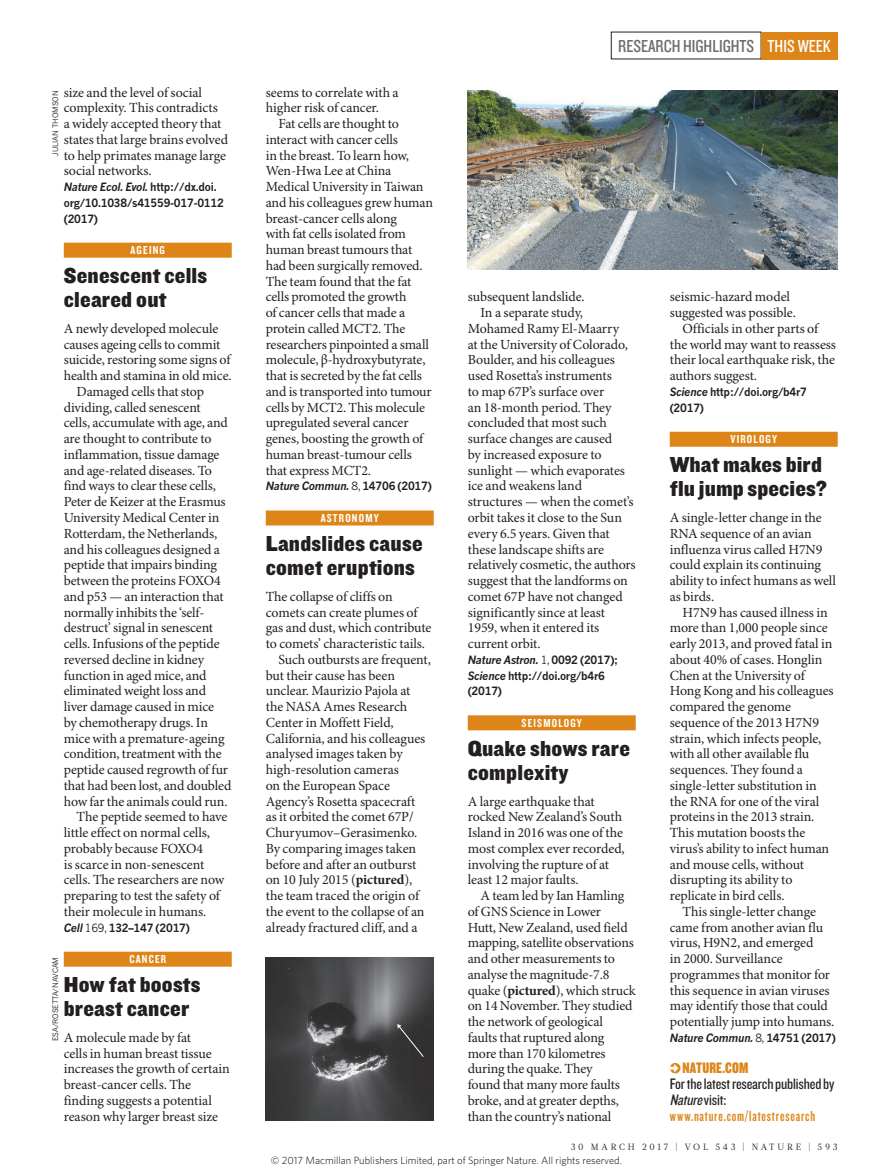
<style>
.page{position:relative;width:893px;height:1174px;background:#fff}
.page>*{position:absolute;margin:0;border:0;box-sizing:border-box;transform-origin:0 0}
.RES_HIGH_HEAD_15{font:22.5px/23.7px "Knockout 71 Full Middlewt";letter-spacing:.01em;color:#231f20}
.t1{font:18px "Knockout 29 Junior Ltweight";color:#6c6d70}
.WEB_BOX_TEXT{font:15.75px/15.8px "Knockout 29 Junior Ltweight";letter-spacing:-.01em;color:#231f20}
.WEB_BOX_NATURE{font:15.75px "Knockout 69 Full Liteweight";letter-spacing:.01em;color:#dd8519}
.WEB_BOX_URL{font:15px "Knockout 48 Featherweight";letter-spacing:.055em;color:#dd8519}
.BODY_TEXT_R_L_INDENT{font:13.95px/15.8px "Minion Pro";letter-spacing:-.01em;color:#231f20}
.BODY_TEXT_R_L_1ST_PA{font:13.95px/15.8px "Minion Pro";letter-spacing:-.01em;color:#231f20}
.BRIEFS_SUBJECT_STRAP{font:12px "Knockout 49 Liteweight";letter-spacing:.1em;color:#fff}
.BRIEFS_PAPER{font:700 11.25px/15.8px "News Gothic MTOT";letter-spacing:-.02em;color:#231f20;scale:.95 1}
.BRIEFS_PAPER-2{font:italic 700 11.25px "News Gothic MTOT";letter-spacing:-.02em;color:#231f20;scale:.95 1}
.t2{font:300 10.5px "Whitney";color:#000}
.t3{font:9px "Glosa Math";letter-spacing:.3em;color:#231f20}
.PIC_CREDIT{font:7.5px "News Gothic MTOT";color:#231f20}
.s1{font-style:italic}
.s2{font-weight:400}
.s3{font-weight:400;font-style:normal}
.s4{font-style:normal}
.s5{font-weight:700}
.s6{color:#fff}
</style>
<div class="page">
<svg style="left:670px;top:1063px;width:10px;height:10px"></svg>
<svg style="left:670px;top:1063px;width:8px;height:9px"></svg>
<img style="left:266px;top:957px;width:168px;height:163px">
<svg style="left:397px;top:1024px;width:27px;height:33px"></svg>
<img style="left:468px;top:90px;width:370px;height:180px">
<div style="left:64px;top:243px;width:168px;height:15px;background:#dd8519"></div>
<div style="left:468px;top:715px;width:168px;height:15px;background:#dd8519"></div>
<div style="left:670px;top:432px;width:168px;height:15px;background:#dd8519"></div>
<div style="left:64px;top:951px;width:168px;height:15px;background:#dd8519"></div>
<div style="left:266px;top:510px;width:168px;height:15px;background:#dd8519"></div>
<div style="left:761px;top:32px;width:77px;height:27px;background:#dd8519"></div>
<p class="BODY_TEXT_R_L_INDENT" style="left:64px;top:85px;width:166px">size and the level of social complexity. This contradicts<br>a widely accepted theory that states that large brains evolved to help primates manage large social networks.</p>
<p class="BRIEFS_PAPER" style="left:64px;top:179px;width:170px"><span class="s1">Nature Ecol. Evol.</span> http://dx.doi. org/10.1038/s41559-017-0112 (2017)</p>
<p class="PIC_CREDIT" style="left:51px;top:156px;width:67px;rotate:-90deg">JULIAN THOMSON</p>
<p class="BRIEFS_SUBJECT_STRAP" style="left:131px;top:242px;width:36px">AGEING</p>
<p class="RES_HIGH_HEAD_15" style="left:64px;top:263px;width:145px">Senescent cells cleared out</p>
<p class="BODY_TEXT_R_L_1ST_PA" style="left:64px;top:321px;width:169px">A newly developed molecule causes ageing cells to commit suicide, restoring some signs of health and stamina in old mice.</p>
<p class="BODY_TEXT_R_L_INDENT" style="left:64px;top:384px;width:169px;text-indent:13px">Damaged cells that stop dividing, called senescent<br>cells, accumulate with age, and are thought to contribute to inflammation, tissue damage and age-related diseases. To find ways to clear these cells,<br>Peter de Keizer at the Erasmus<br>University Medical Center in<br>Rotterdam, the Netherlands, and his colleagues designed a peptide that impairs binding between the proteins FOXO4 and p53 — an interaction that normally inhibits the ‘self&shy;destruct’ signal in senescent cells. Infusions of the peptide reversed decline in kidney function in aged mice, and eliminated weight loss and liver damage caused in mice<br>by chemotherapy drugs. In mice with a premature-ageing condition, treatment with the peptide caused regrowth of fur that had been lost, and doubled how far the animals could run.</p>
<p class="BODY_TEXT_R_L_INDENT" style="left:64px;top:809px;width:165px;text-indent:13px">The peptide seemed to have little effect on normal cells, probably because FOXO4<br>is scarce in non-senescent cells. The researchers are now preparing to test the safety of their molecule in humans.</p>
<p class="BRIEFS_PAPER" style="left:64px;top:919px;width:134px"><span class="s1">Cell</span> <span class="s2">169,</span> 132–147 (2017)</p>
<p class="BRIEFS_SUBJECT_STRAP" style="left:129px;top:951px;width:38px">CANCER</p>
<p class="RES_HIGH_HEAD_15" style="left:64px;top:972px;width:138px">How fat boosts breast cancer</p>
<p class="BODY_TEXT_R_L_1ST_PA" style="left:64px;top:1030px;width:168px">A molecule made by fat<br>cells in human breast tissue increases the growth of certain breast-cancer cells. The finding suggests a potential reason why larger breast size</p>
<p class="PIC_CREDIT" style="left:51px;top:1041px;width:85px;rotate:-90deg">ESA/ROSETTA/NAVCAM</p>
<p class="BODY_TEXT_R_L_1ST_PA" style="left:266px;top:85px;width:134px">seems to correlate with a higher risk of cancer.</p>
<p class="BODY_TEXT_R_L_INDENT" style="left:266px;top:116px;width:169px;text-indent:13px">Fat cells are thought to interact with cancer cells<br>in the breast. To learn how,<br>Wen-Hwa Lee at China<br>Medical University in Taiwan and his colleagues grew human breast-cancer cells along<br>with fat cells isolated from human breast tumours that had been surgically removed.<br>The team found that the fat cells promoted the growth<br>of cancer cells that made a protein called MCT2. The researchers pinpointed a small molecule, β-hydroxybutyrate, that is secreted by the fat cells and is transported into tumour cells by MCT2. This molecule upregulated several cancer genes, boosting the growth of human breast-tumour cells that express MCT2.</p>
<p class="BRIEFS_PAPER-2" style="left:266px;top:479px;width:176px">Nature Commun. <span class="s3">8,</span> <span class="s4">14706 (2017)</span></p>
<p class="BRIEFS_SUBJECT_STRAP" style="left:321px;top:510px;width:60px">ASTRONOMY</p>
<p class="RES_HIGH_HEAD_15" style="left:266px;top:531px;width:158px">Landslides cause comet eruptions</p>
<p class="BODY_TEXT_R_L_1ST_PA" style="left:266px;top:589px;width:167px">The collapse of cliffs on comets can create plumes of gas and dust, which contribute to comets’ characteristic tails.</p>
<p class="BODY_TEXT_R_L_INDENT" style="left:266px;top:652px;width:167px;text-indent:13px">Such outbursts are frequent, but their cause has been unclear. Maurizio Pajola at the NASA Ames Research<br>Center in Moffett Field,<br>California, and his colleagues analysed images taken by high-resolution cameras<br>on the European Space<br>Agency’s Rosetta spacecraft<br>as it orbited the comet 67P/<br>Churyumov–Gerasimenko.<br>By comparing images taken before and after an outburst on 10 July 2015 (<span class="s5">pictured</span>), the team traced the origin of the event to the collapse of an already fractured cliff, and a</p>
<p class="t1" style="left:618px;top:34px;width:214px">RESEARCH HIGHLIGHTS <span class="s6">THIS WEEK</span></p>
<p class="BODY_TEXT_R_L_INDENT" style="left:468px;top:290px;width:118px">subsequent landslide.</p>
<p class="BODY_TEXT_R_L_INDENT" style="left:468px;top:305px;width:169px;text-indent:13px">In a separate study,<br>Mohamed Ramy El-Maarry<br>at the University of Colorado,<br>Boulder, and his colleagues used Rosetta’s instruments<br>to map 67P’s surface over<br>an 18-month period. They concluded that most such surface changes are caused<br>by increased exposure to sunlight — which evaporates ice and weakens land structures — when the comet’s orbit takes it close to the Sun every 6.5 years. Given that these landscape shifts are relatively cosmetic, the authors suggest that the landforms on comet 67P have not changed significantly since at least<br>1959, when it entered its current orbit.</p>
<p class="BRIEFS_PAPER" style="left:468px;top:651px;width:160px"><span class="s1">Nature Astron.</span> <span class="s2">1,</span> 0092 (2017);<br><span class="s1">Science</span> http://doi.org/b4r6 (2017)</p>
<p class="BRIEFS_SUBJECT_STRAP" style="left:521px;top:715px;width:62px">SEISMOLOGY</p>
<p class="RES_HIGH_HEAD_15" style="left:468px;top:735px;width:164px">Quake shows rare complexity</p>
<p class="BODY_TEXT_R_L_1ST_PA" style="left:468px;top:794px;width:158px">A large earthquake that rocked New Zealand’s South<br>Island in 2016 was one of the most complex ever recorded, involving the rupture of at least 12 major faults.</p>
<p class="BODY_TEXT_R_L_INDENT" style="left:468px;top:888px;width:169px;text-indent:13px">A team led by Ian Hamling of GNS Science in Lower<br>Hutt, New Zealand, used field mapping, satellite observations and other measurements to analyse the magnitude-7.8 quake (<span class="s5">pictured</span>), which struck on 14 November. They studied the network of geological faults that ruptured along more than 170 kilometres during the quake. They<br>found that many more faults broke, and at greater depths, than the country’s national</p>
<p class="BODY_TEXT_R_L_INDENT" style="left:670px;top:290px;width:128px">seismic-hazard model suggested was possible.</p>
<p class="BODY_TEXT_R_L_INDENT" style="left:670px;top:321px;width:168px;text-indent:13px">Officials in other parts of the world may want to reassess their local earthquake risk, the authors suggest.</p>
<p class="BRIEFS_PAPER" style="left:670px;top:384px;width:146px"><span class="s1">Science</span> http://doi.org/b4r7 (2017)</p>
<p class="BRIEFS_SUBJECT_STRAP" style="left:730px;top:431px;width:48px">VIROLOGY</p>
<p class="RES_HIGH_HEAD_15" style="left:670px;top:452px;width:159px">What makes bird flu jump species?</p>
<p class="BODY_TEXT_R_L_1ST_PA" style="left:670px;top:510px;width:168px">A single-letter change in the<br>RNA sequence of an avian influenza virus called H7N9 could explain its continuing ability to infect humans as well as birds.</p>
<p class="BODY_TEXT_R_L_INDENT" style="left:670px;top:605px;width:165px;text-indent:13px">H7N9 has caused illness in more than 1,000 people since early 2013, and proved fatal in about 40% of cases. Honglin<br>Chen at the University of<br>Hong Kong and his colleagues compared the genome sequence of the 2013 H7N9 strain, which infects people, with all other available flu sequences. They found a single-letter substitution in the RNA for one of the viral proteins in the 2013 strain.<br>This mutation boosts the virus’s ability to infect human and mouse cells, without disrupting its ability to replicate in bird cells.</p>
<p class="BODY_TEXT_R_L_INDENT" style="left:670px;top:904px;width:166px;text-indent:13px">This single-letter change came from another avian flu virus, H9N2, and emerged<br>in 2000. Surveillance programmes that monitor for this sequence in avian viruses may identify those that could potentially jump into humans.</p>
<p class="BRIEFS_PAPER-2" style="left:670px;top:1030px;width:176px">Nature Commun. <span class="s3">8,</span> <span class="s4">14751 (2017)</span></p>
<p class="WEB_BOX_NATURE" style="left:683px;top:1058px;width:67px">NATURE.COM</p>
<p class="WEB_BOX_TEXT" style="left:670px;top:1075px;width:166px">For the latest research published by<br><span class="s1">Nature</span>visit:</p>
<p class="WEB_BOX_URL" style="left:670px;top:1106px;width:147px">www.nature.com/latestresearch</p>
<p class="t3" style="left:571px;top:1141px;width:268px">30 MARCH 2017 | VOL 543 | NATURE | 593</p>
<p class="t2" style="left:271px;top:1153px;width:352px">© 2017 Macmillan Publishers Limited, part of Springer Nature. All rights reserved.</p>
</div>
